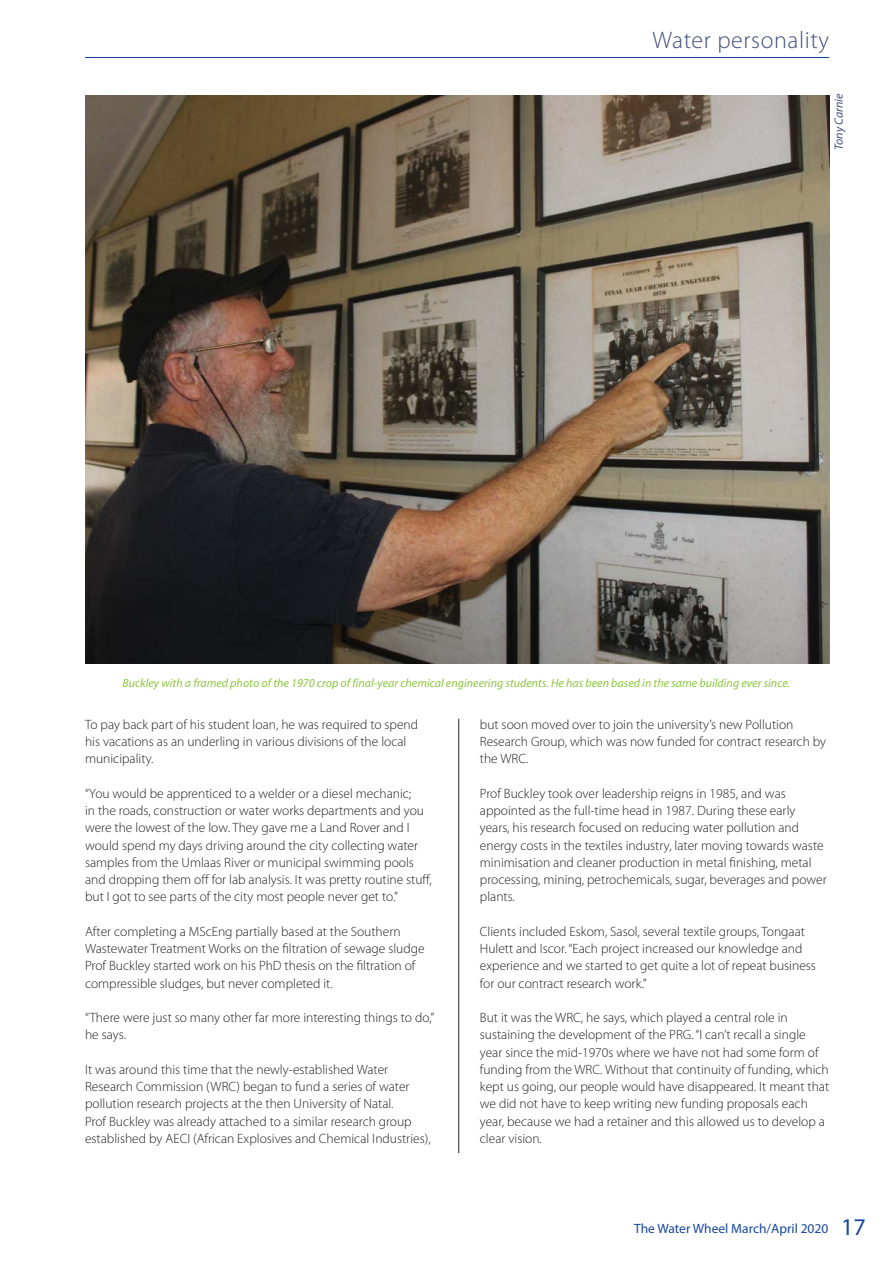
<style>
.page{position:relative;width:893px;height:1263px;background:#fff}
.page>*{position:absolute;margin:0;border:0;box-sizing:border-box;transform-origin:0 0}
.t1{font:300 24px "Myriad Pro";letter-spacing:.025em;color:#415080}
.t2{font:300 13.5px/17.2px "Myriad Pro";color:#231f20}
.t3{font:13.5px "Myriad Pro";color:#17479e}
.t4{font:italic 12px "Myriad Pro";color:#8cc63f}
.t5{font:italic 12px "Myriad Pro";color:#415080}
.s1{font-size:24px}
</style>
<div class="page">
<hr style="left:85px;top:57px;width:744px;height:1px;background:#17479e">
<hr style="left:458px;top:719px;width:1px;height:434px;background:#231f20">
<img style="left:85px;top:95px;width:744px;height:568px">
<h1 class="t1" style="left:653px;top:31px;width:178px">Water personality</h1>
<p class="t5" style="left:834px;top:150px;width:58px;rotate:-90deg">Tony Carnie</p>
<p class="t4" style="left:123px;top:678px;width:669px">Buckley with a framed photo of the 1970 crop of final-year chemical engineering students. He has been based in the same building ever since.</p>
<p class="t2" style="left:85px;top:717px;width:335px">To pay back part of his student loan, he was required to spend his vacations as an underling in various divisions of the local municipality.</p>
<p class="t2" style="left:85px;top:786px;width:348px">“You would be apprenticed to a welder or a diesel mechanic;<br>in the roads, construction or water works departments and you were the lowest of the low. They gave me a Land Rover and I would spend my days driving around the city collecting water samples from the Umlaas River or municipal swimming pools and dropping them off for lab analysis. It was pretty routine stuff, but I got to see parts of the city most people never get to.”</p>
<p class="t2" style="left:85px;top:924px;width:341px">After completing a MScEng partially based at the Southern Wastewater Treatment Works on the filtration of sewage sludge Prof Buckley started work on his PhD thesis on the filtration of compressible sludges, but never completed it.</p>
<p class="t2" style="left:85px;top:1010px;width:351px">“There were just so many other far more interesting things to do,” he says.</p>
<p class="t2" style="left:85px;top:1062px;width:347px">It was around this time that the newly-established Water Research Commission (WRC) began to fund a series of water pollution research projects at the then University of Natal.<br>Prof Buckley was already attached to a similar research group established by AECI (African Explosives and Chemical Industries),</p>
<p class="t2" style="left:480px;top:717px;width:348px">but soon moved over to join the university’s new Pollution<br>Research Group, which was now funded for contract research by the WRC.</p>
<p class="t2" style="left:480px;top:786px;width:348px">Prof Buckley took over leadership reigns in 1985, and was appointed as the full-time head in 1987. During these early years, his research focused on reducing water pollution and energy costs in the textiles industry, later moving towards waste minimisation and cleaner production in metal finishing, metal processing, mining, petrochemicals, sugar, beverages and power plants.</p>
<p class="t2" style="left:480px;top:924px;width:338px">Clients included Eskom, Sasol, several textile groups, Tongaat Hulett and Iscor. “Each project increased our knowledge and experience and we started to get quite a lot of repeat business for our contract research work.”</p>
<p class="t2" style="left:480px;top:1010px;width:351px">But it was the WRC, he says, which played a central role in sustaining the development of the PRG. “I can’t recall a single year since the mid-1970s where we have not had some form of funding from the WRC. Without that continuity of funding, which kept us going, our people would have disappeared. It meant that we did not have to keep writing new funding proposals each year, because we had a retainer and this allowed us to develop a clear vision.</p>
<p class="t3" style="left:634px;top:1223px;width:233px">The Water Wheel March/April 2020 <span class="s1">17</span></p>
</div>
